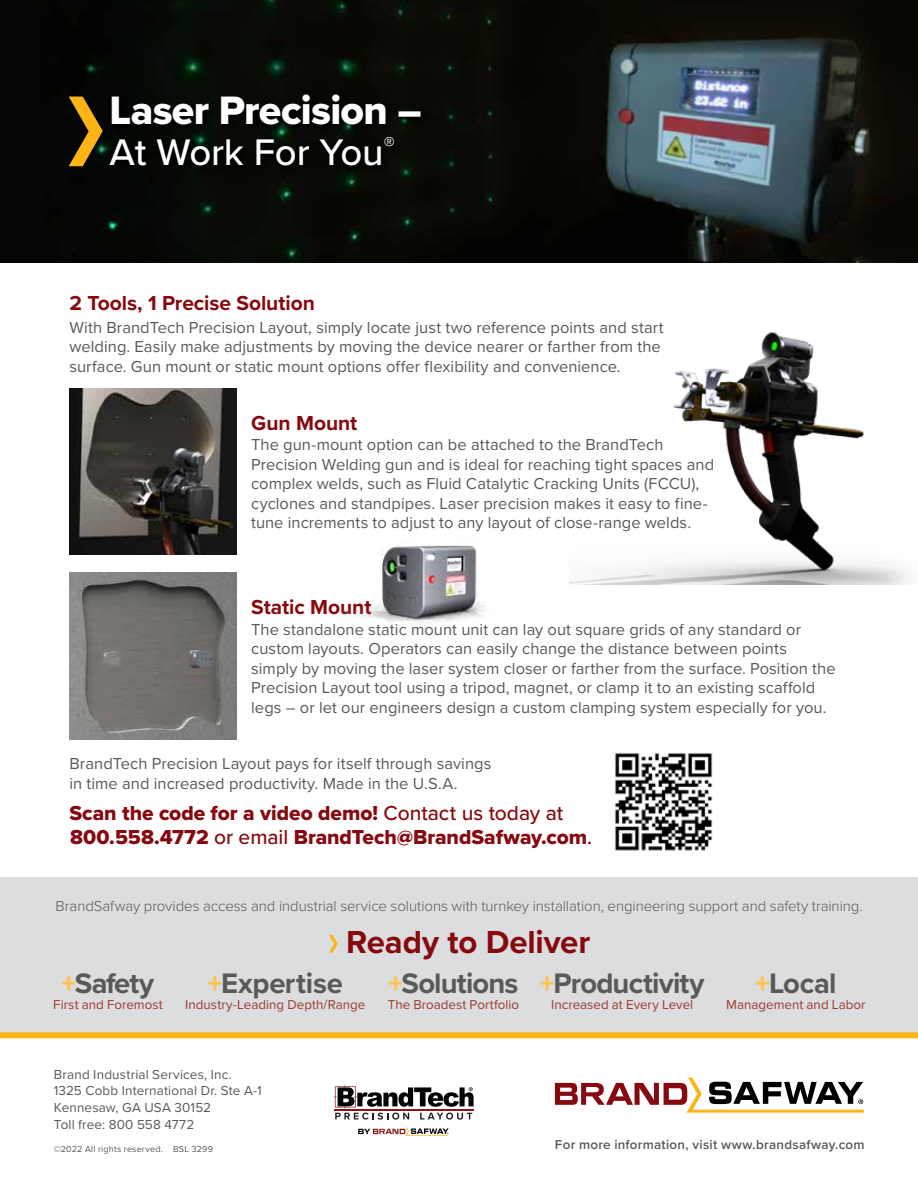
<style>
.page{position:relative;width:918px;height:1188px;background:#fff}
.page>*{position:absolute;margin:0;border:0;box-sizing:border-box;transform-origin:0 0}
.t1{font:41.1px "Proxima Nova Extrabld";letter-spacing:-.015em;color:#fff}
.t2{font:500 38.4px "Proxima Nova";letter-spacing:-.005em;color:#fff}
.t3{font:700 33px "Proxima Nova";letter-spacing:-.005em;color:#86090f}
.t4{font:700 29.25px "Proxima Nova";letter-spacing:-.025em;color:#58595b}
.t5{font:21px/24px "Proxima Nova Extrabld";color:#86090f}
.t6{font:700 21px "Proxima Nova";letter-spacing:-.005em;color:#86090f}
.t7{font:16.5px/19.5px "Proxima Nova";letter-spacing:.005em;color:#58595b}
.t8{font:300 15px "Proxima Nova";letter-spacing:-.005em;color:#58595b}
.t9{font:13.5px/16.8px "Proxima Nova";letter-spacing:.01em;color:#58595b}
.t10{font:13.35px "Proxima Nova";letter-spacing:.005em;color:#9b3b2f}
.t11{font:600 13.35px "Proxima Nova";letter-spacing:.02em;color:#58595b}
.t12{font:9px "Proxima Nova";letter-spacing:.025em;color:#58595b}
.s1{font-family:"Proxima Nova";font-weight:500}
.s2{font-family:"Proxima Nova Extrabld";font-weight:400;color:#fec24e}
</style>
<div class="page">
<div style="left:0;top:0;width:918px;height:262px;background:#050503"></div>
<img style="left:68px;top:0;width:823px;height:262px">
<img style="left:69px;top:573px;width:167px;height:167px">
<img style="left:69px;top:388px;width:167px;height:167px">
<div style="left:0;top:877px;width:918px;height:166px;background:#dcddde"></div>
<svg style="left:329px;top:935px;width:9px;height:18px"></svg>
<svg style="left:0;top:1032px;width:918px;height:104px"></svg>
<svg style="left:555px;top:1078px;width:309px;height:35px"></svg>
<svg style="left:334px;top:1085px;width:140px;height:35px"></svg>
<svg style="left:358px;top:1127px;width:91px;height:8px"></svg>
<img style="left:614px;top:753px;width:99px;height:98px">
<svg style="left:69px;top:97px;width:34px;height:69px"></svg>
<div style="left:108px;top:91px;width:323px;height:84px;background:#050703"></div>
<img style="left:347px;top:545px;width:139px;height:78px">
<img style="left:569px;top:332px;width:340px;height:253px">
<h1 class="t1" style="left:110px;top:80px;width:314px">Laser Precision –</h1>
<h2 class="t2" style="left:110px;top:124px;width:287px">At Work For You<sup>®</sup></h2>
<p class="t6" style="left:69px;top:287px;width:247px">2 Tools, 1 Precise Solution</p>
<p class="t7" style="left:69px;top:317px;width:596px">With BrandTech Precision Layout, simply locate just two reference points and start welding. Easily make adjustments by moving the device nearer or farther from the surface. Gun mount or static mount options offer flexibility and convenience.</p>
<p class="t6" style="left:251px;top:407px;width:107px">Gun Mount</p>
<p class="t7" style="left:251px;top:434px;width:465px">The gun-mount option can be attached to the BrandTech Precision Welding gun and is ideal for reaching tight spaces and complex welds, such as Fluid Catalytic Cracking Units (FCCU), cyclones and standpipes. Laser precision makes it easy to fine&shy;tune increments to adjust to any layout of close-range welds.</p>
<p class="t6" style="left:251px;top:591px;width:122px">Static Mount</p>
<p class="t7" style="left:251px;top:619px;width:586px">The standalone static mount unit can lay out square grids of any standard or custom layouts. Operators can easily change the distance between points simply by moving the laser system closer or farther from the surface. Position the Precision Layout tool using a tripod, magnet, or clamp it to an existing scaffold legs – or let our engineers design a custom clamping system especially for you.</p>
<p class="t7" style="left:69px;top:753px;width:424px">BrandTech Precision Layout pays for itself through savings in time and increased productivity. Made in the U.S.A.</p>
<p class="t5" style="left:69px;top:801px;width:524px">Scan the code for a video demo! <span class="s1">Contact us today at<br></span>800.558.4772 <span class="s1">or email</span> BrandTech@BrandSafway.com<span class="s1">.</span></p>
<p class="t8" style="left:56px;top:895px;width:809px">BrandSafway provides access and industrial service solutions with turnkey installation, engineering support and safety training.</p>
<h3 class="t3" style="left:346px;top:917px;width:246px">Ready to Deliver</h3>
<h3 class="t4" style="left:61px;top:962px;width:94px"><span class="s2">+</span>Safety</h3>
<p class="t10" style="left:53px;top:995px;width:111px">First and Foremost</p>
<h3 class="t4" style="left:207px;top:962px;width:137px"><span class="s2">+</span>Expertise</h3>
<p class="t10" style="left:185px;top:995px;width:182px">Industry-Leading Depth/Range</p>
<p class="t9" style="left:54px;top:1065px;width:209px">Brand Industrial Services, Inc.<br>1325 Cobb International Dr. Ste A-1<br>Kennesaw, GA USA 30152<br>Toll free: 800 558 4772</p>
<p class="t12" style="left:54px;top:1142px;width:161px">©2022 All rights reserved. BSL 3299</p>
<h3 class="t4" style="left:388px;top:962px;width:132px"><span class="s2">+</span>Solutions</h3>
<p class="t10" style="left:388px;top:995px;width:133px">The Broadest Portfolio</p>
<h3 class="t4" style="left:540px;top:962px;width:166px"><span class="s2">+</span>Productivity</h3>
<p class="t10" style="left:551px;top:995px;width:144px">Increased at Every Level</p>
<h3 class="t4" style="left:755px;top:962px;width:83px"><span class="s2">+</span>Local</h3>
<p class="t10" style="left:726px;top:995px;width:141px">Management and Labor</p>
<p class="t11" style="left:555px;top:1134px;width:311px">For more information, visit www.brandsafway.com</p>
</div>
